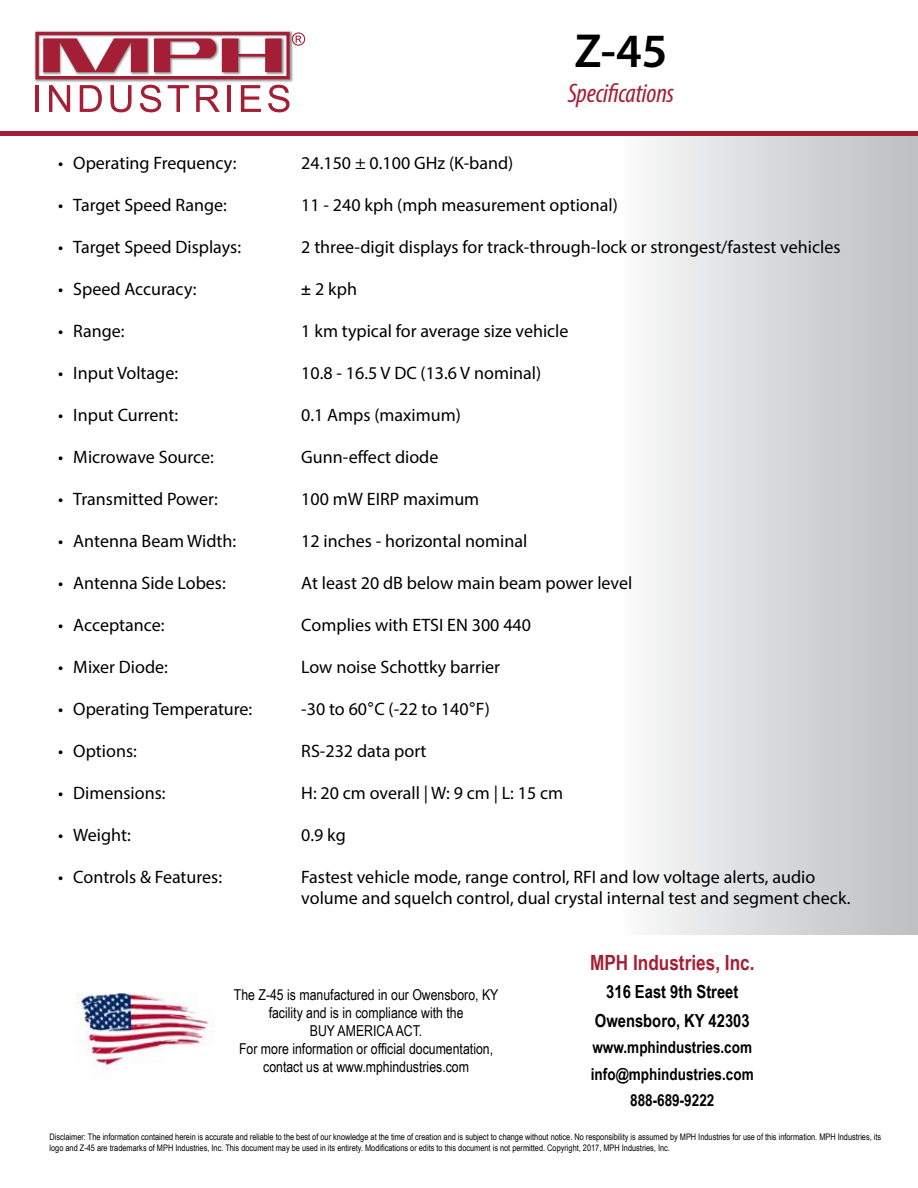
<style>
.page{position:relative;width:918px;height:1188px;background:#fff}
.page>*{position:absolute;margin:0;border:0;box-sizing:border-box;transform-origin:0 0}
.t1{font:600 48px "Myriad Pro";color:#000}
.t2{font:italic condensed 27px "Myriad Pro";letter-spacing:-.01em;color:#a41f35}
.t3{font:700 21px "Arial Narrow";color:#a41f35}
.t4{font:18px/21px "Myriad Pro";color:#000}
.t5{font:700 18px/28.3px "Arial Narrow";color:#000;text-align:center}
.t6{font:700 16.5px/26.5px "Arial Narrow";color:#000;text-align:center}
.t7{font:15px/18px "Arial Narrow";color:#000;text-align:center}
.t8{font:9px/10.8px "Arial Narrow";color:#000}
.s1{font-family:"Arial Narrow"}
</style>
<div class="page">
<div style="left:620px;top:133px;width:298px;height:801px;background:linear-gradient(to right,#fafafa,#bbbdc0)"></div>
<hr style="left:0;top:131px;width:918px;height:4px;background:#a41f35">
<img style="left:34px;top:30px;width:259px;height:53px">
<hr style="left:36px;top:85px;width:3px;height:27px;background:#a41f35">
<svg style="left:49px;top:85px;width:21px;height:27px"></svg>
<svg style="left:80px;top:85px;width:22px;height:27px"></svg>
<svg style="left:110px;top:85px;width:22px;height:27px"></svg>
<svg style="left:140px;top:85px;width:21px;height:27px"></svg>
<svg style="left:168px;top:85px;width:21px;height:27px"></svg>
<svg style="left:196px;top:85px;width:24px;height:27px"></svg>
<hr style="left:227px;top:85px;width:4px;height:27px;background:#a41f35">
<svg style="left:241px;top:85px;width:20px;height:27px"></svg>
<svg style="left:268px;top:85px;width:22px;height:27px"></svg>
<svg style="left:35px;top:32px;width:270px;height:47px"></svg>
<img style="left:77px;top:993px;width:137px;height:78px">
<h1 class="t1" style="left:575px;top:20px;width:94px">Z-45</h1>
<h2 class="t2" style="left:568px;top:77px;width:108px">Specifications</h2>
<p class="t4" style="left:58px;top:152px;width:180px">• Operating Frequency:</p>
<p class="t4" style="left:301px;top:152px;width:214px">24.150 ± 0.100 GHz (K-band)</p>
<p class="t4" style="left:58px;top:194px;width:170px">• Target Speed Range:</p>
<p class="t4" style="left:301px;top:194px;width:318px">11 - 240 kph (mph measurement optional)</p>
<p class="t4" style="left:58px;top:236px;width:184px">• Target Speed Displays:</p>
<p class="t4" style="left:301px;top:236px;width:541px">2 three-digit displays for track-through-lock or strongest/fastest vehicles</p>
<p class="t4" style="left:58px;top:278px;width:140px">• Speed Accuracy:</p>
<p class="t4" style="left:301px;top:278px;width:57px"><span class="s1">±</span> 2 kph</p>
<p class="t4" style="left:58px;top:320px;width:68px">• Range:</p>
<p class="t4" style="left:301px;top:320px;width:269px">1 km typical for average size vehicle</p>
<p class="t4" style="left:58px;top:362px;width:121px">• Input Voltage:</p>
<p class="t4" style="left:301px;top:362px;width:241px">10.8 - 16.5 V DC (13.6 V nominal)</p>
<p class="t4" style="left:58px;top:404px;width:121px">• Input Current:</p>
<p class="t4" style="left:301px;top:404px;width:161px">0.1 Amps (maximum)</p>
<p class="t4" style="left:58px;top:446px;width:157px">• Microwave Source:</p>
<p class="t4" style="left:301px;top:446px;width:139px">Gunn-effect diode</p>
<p class="t4" style="left:58px;top:488px;width:161px">• Transmitted Power:</p>
<p class="t4" style="left:301px;top:488px;width:179px">100 mW EIRP maximum</p>
<p class="t4" style="left:58px;top:530px;width:179px">• Antenna Beam Width:</p>
<p class="t4" style="left:301px;top:530px;width:227px">12 inches - horizontal nominal</p>
<p class="t4" style="left:58px;top:572px;width:169px">• Antenna Side Lobes:</p>
<p class="t4" style="left:301px;top:572px;width:333px">At least 20 dB below main beam power level</p>
<p class="t4" style="left:58px;top:614px;width:108px">• Acceptance:</p>
<p class="t4" style="left:301px;top:614px;width:231px">Complies with ETSI EN 300 440</p>
<p class="t4" style="left:58px;top:656px;width:111px">• Mixer Diode:</p>
<p class="t4" style="left:301px;top:656px;width:200px">Low noise Schottky barrier</p>
<p class="t4" style="left:58px;top:698px;width:196px">• Operating Temperature:</p>
<p class="t4" style="left:301px;top:698px;width:190px">-30 to 60<span class="s1">°</span>C (-22 to 140<span class="s1">°</span>F)</p>
<p class="t4" style="left:58px;top:740px;width:80px">• Options:</p>
<p class="t4" style="left:301px;top:740px;width:127px">RS-232 data port</p>
<p class="t4" style="left:58px;top:782px;width:109px">• Dimensions:</p>
<p class="t4" style="left:301px;top:782px;width:263px">H: 20 cm overall | W: 9 cm | L: 15 cm</p>
<p class="t4" style="left:58px;top:824px;width:74px">• Weight:</p>
<p class="t4" style="left:301px;top:824px;width:46px">0.9 kg</p>
<p class="t4" style="left:58px;top:866px;width:165px">• Controls &amp; Features:</p>
<p class="t4" style="left:301px;top:866px;width:551px">Fastest vehicle mode, range control, RFI and low voltage alerts, audio volume and squelch control, dual crystal internal test and segment check.</p>
<p class="t3" style="left:590px;top:947px;width:166px">MPH Industries, Inc.</p>
<p class="t5" style="left:595px;top:977px;width:156px">316 East 9th Street<br>Owensboro, KY 42303</p>
<p class="t6" style="left:591px;top:1033px;width:164px">www.mphindustries.com info@mphindustries.com<br>888-689-9222</p>
<p class="t8" style="left:49px;top:1132px;width:833px">Disclaimer: The information contained herein is accurate and reliable to the best of our knowledge at the time of creation and is subject to change without notice. No responsibility is assumed by MPH Industries for use of this information. MPH Industries, its logo and Z-45 are trademarks of MPH Industries, Inc. This document may be used in its entirety. Modifications or edits to this document is not permitted. Copyright, 2017, MPH Industries, Inc.</p>
<p class="t7" style="left:234px;top:985px;width:266px">The Z-45 is manufactured in our Owensboro, KY facility and is in compliance with the<br>BUY AMERICA ACT.<br>For more information or official documentation, contact us at www.mphindustries.com</p>
</div>
